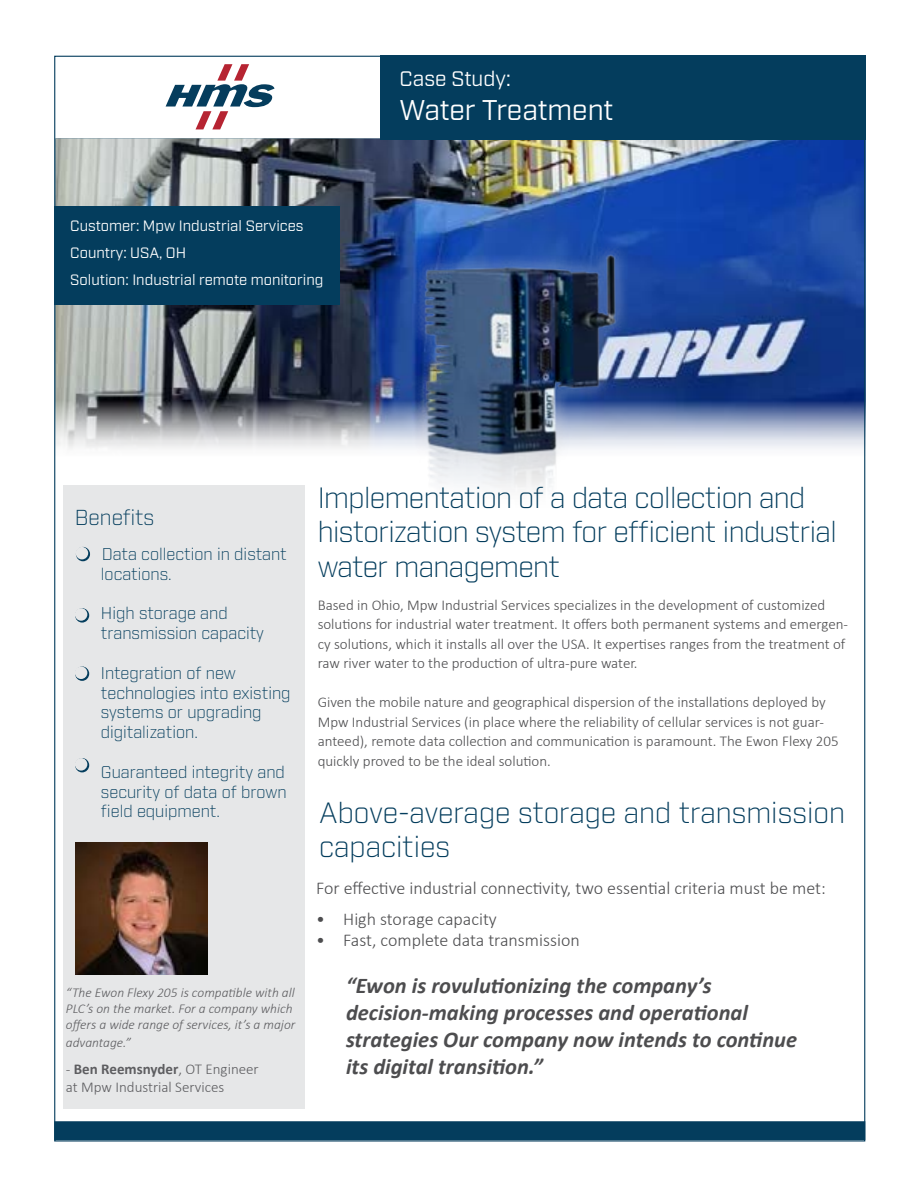
<style>
.page{position:relative;width:918px;height:1188px;background:#fff}
.page>*{position:absolute;margin:0;border:0;box-sizing:border-box;transform-origin:0 0}
.t1{font:300 28.5px/34.2px "Industry";letter-spacing:-.02em;color:#043d5d}
.t2{font:300 28.5px/34.2px "Industry";color:#043d5d}
.t3{font:28.5px "Industry";letter-spacing:-.01em;color:#fff}
.t4{font:italic 700 22.5px/27px "Calibri";color:#4d4d4f}
.t5{font:21px "Industry";color:#fff}
.t6{font:300 21px "Industry";color:#043d5d}
.t7{font:300 18px "Calibri";color:#4d4d4f}
.t8{font:300 16.5px/19.8px "Industry";color:#043d5d}
.t9{font:300 15px/19.5px "Calibri";color:#4d4d4f}
.t10{font:15px/27px "Industry";color:#fff}
.t11{font:300 15px/18px "Calibri";color:#5d5d60}
.t12{font:italic 300 13.5px/16.2px "Calibri";color:#5d5d60}
.s1{font-style:italic}
.s2{font-weight:700}
</style>
<div class="page">
<img style="left:56px;top:138px;width:810px;height:322px">
<div style="left:380px;top:56px;width:486px;height:84px;background:#043d5d"></div>
<div style="left:54px;top:206px;width:285px;height:99px;background:#043d5d"></div>
<svg style="left:166px;top:64px;width:108px;height:65px"></svg>
<div style="left:54px;top:1121px;width:811px;height:19px;background:#043d5d;border:2px solid #043d5d"></div>
<div style="left:64px;top:486px;width:241px;height:623px;background:#e6e7e8"></div>
<svg style="left:75px;top:758px;width:14px;height:14px"></svg>
<div style="left:75px;top:758px;width:12px;height:13px;background:#e6e7e8;border-radius:50%"></div>
<svg style="left:76px;top:547px;width:14px;height:14px"></svg>
<div style="left:76px;top:547px;width:12px;height:12px;background:#e6e7e8;border-radius:50%"></div>
<svg style="left:75px;top:608px;width:14px;height:15px"></svg>
<div style="left:75px;top:608px;width:12px;height:13px;background:#e6e7e8;border-radius:50%"></div>
<svg style="left:75px;top:666px;width:14px;height:15px"></svg>
<div style="left:75px;top:666px;width:12px;height:13px;background:#e6e7e8;border-radius:50%"></div>
<img style="left:76px;top:843px;width:131px;height:131px">
<img style="left:380px;top:223px;width:288px;height:267px">
<p class="t10" style="left:70px;top:213px;width:255px">Customer: Mpw Industrial Services<br>Country: USA, OH<br>Solution: Industrial remote monitoring</p>
<h3 class="t5" style="left:400px;top:66px;width:113px">Case Study:</h3>
<h1 class="t3" style="left:400px;top:93px;width:215px">Water Treatment</h1>
<h3 class="t6" style="left:75px;top:505px;width:81px">Benefits</h3>
<p class="t8" style="left:101px;top:544px;width:187px">Data collection in distant locations.</p>
<p class="t8" style="left:101px;top:604px;width:165px">High storage and transmission capacity</p>
<p class="t8" style="left:101px;top:663px;width:191px">Integration of new technologies into existing systems or upgrading digitalization.</p>
<p class="t8" style="left:101px;top:762px;width:187px;text-align:justify">Guaranteed integrity and security of data of brown field equipment.</p>
<p class="t12" style="left:66px;top:984px;width:231px">“The Ewon Flexy 205 is compatible with all<br>PLC’s on the market. For a company which offers a wide range of services, it’s a major</p>
<p class="t12" style="left:66px;top:1034px;width:67px">advantage.”</p>
<p class="t11" style="left:66px;top:1060px;width:194px"><span class="s1">-</span> <span class="s2">Ben Reemsnyder</span>, OT Engineer at Mpw Industrial Services</p>
<h1 class="t1" style="left:318px;top:481px;width:521px">Implementation of a data collection and historization system for efficient industrial water management</h1>
<p class="t9" style="left:318px;top:595px;width:532px">Based in Ohio, Mpw Industrial Services specializes in the development of customized solutions for industrial water treatment. It offers both permanent systems and emergen&shy;cy solutions, which it installs all over the USA. It expertises ranges from the treatment of raw river water to the production of ultra-pure water.</p>
<p class="t9" style="left:318px;top:692px;width:522px">Given the mobile nature and geographical dispersion of the installations deployed by Mpw Industrial Services (in place where the reliability of cellular services is not guar&shy;anteed), remote data collection and communication is paramount. The Ewon Flexy 205 quickly proved to be the ideal solution.</p>
<h1 class="t2" style="left:319px;top:796px;width:527px">Above-average storage and transmission capacities</h1>
<p class="t7" style="left:316px;top:877px;width:511px">For effective industrial connectivity, two essential criteria must be met:</p>
<p class="t7" style="left:316px;top:907px;width:182px">• High storage capacity</p>
<p class="t7" style="left:316px;top:929px;width:265px">• Fast, complete data transmission</p>
<h2 class="t4" style="left:346px;top:971px;width:453px">“Ewon is rovulutionizing the company’s decision-making processes and operational strategies Our company now intends to continue its digital transition.”</h2>
</div>
